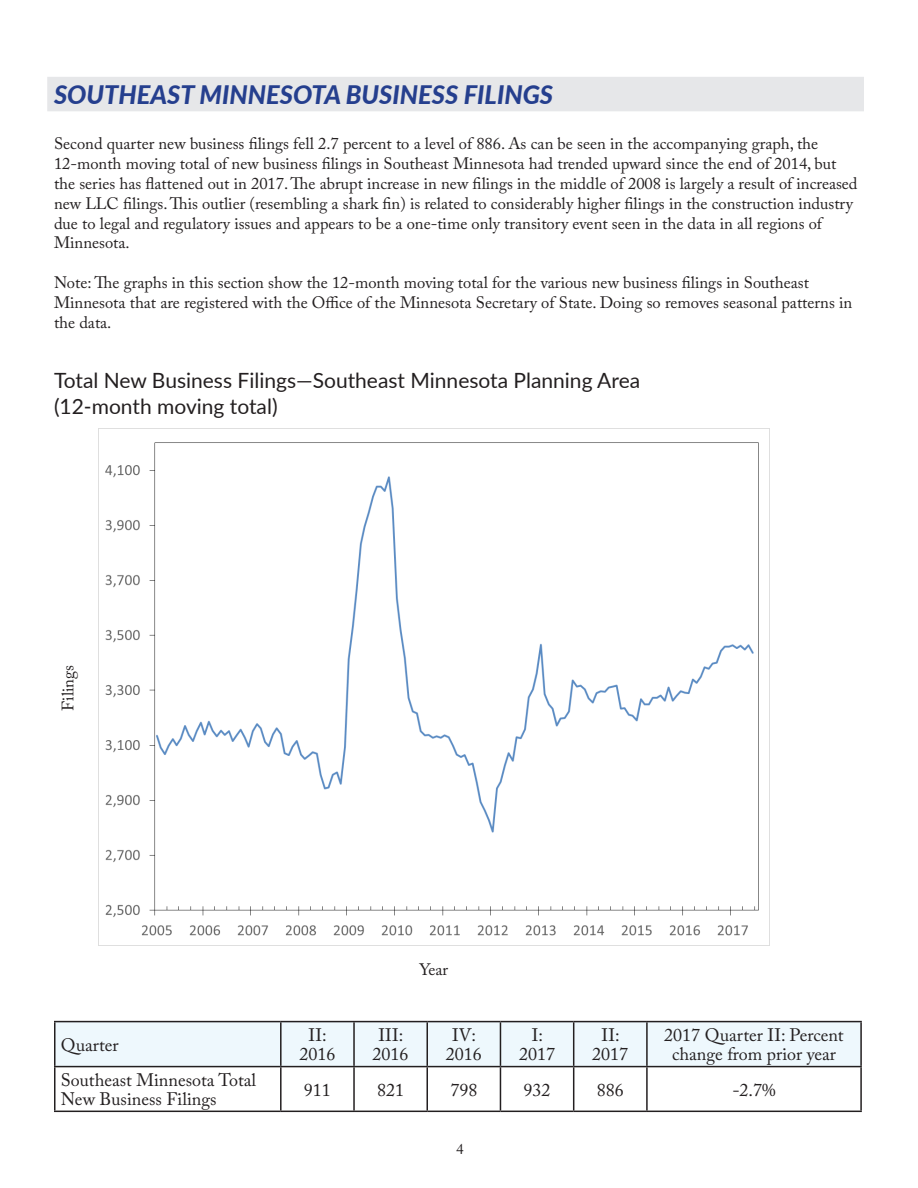
<style>
.page{position:relative;width:918px;height:1188px;background:#fff}
.page>*{position:absolute;margin:0;border:0;box-sizing:border-box;transform-origin:0 0}
.t1{font:italic 800 25.5px "Lato";color:#253f8e}
.t2{font:21px/25.2px "Lato";color:#231f20}
.t3{font:18px/19.5px "Adobe Caslon Pro";color:#231f20;text-align:center}
.t4{font:16.5px/19.8px "Adobe Caslon Pro";color:#231f20}
.t5{font:15px "Adobe Caslon Pro";color:#231f20}
</style>
<div class="page">
<div style="left:47px;top:77px;width:817px;height:34px;background:#e6e7e9"></div>
<img style="left:99px;top:442px;width:670px;height:504px">
<div style="left:56px;top:1022px;width:804px;height:44px;background:#eef8fd"></div>
<hr style="left:54px;top:1021px;width:227px;height:1px;background:#231f20">
<hr style="left:54px;top:1022px;width:2px;height:44px;background:#231f20">
<hr style="left:281px;top:1021px;width:73px;height:1px;background:#231f20">
<hr style="left:280px;top:1022px;width:2px;height:44px;background:#231f20">
<hr style="left:354px;top:1021px;width:73px;height:1px;background:#231f20">
<hr style="left:353px;top:1022px;width:2px;height:44px;background:#231f20">
<hr style="left:427px;top:1021px;width:73px;height:1px;background:#231f20">
<hr style="left:426px;top:1022px;width:2px;height:44px;background:#231f20">
<hr style="left:500px;top:1021px;width:74px;height:1px;background:#231f20">
<hr style="left:500px;top:1022px;width:1px;height:44px;background:#231f20">
<hr style="left:574px;top:1021px;width:73px;height:1px;background:#231f20">
<hr style="left:573px;top:1022px;width:1px;height:44px;background:#231f20">
<hr style="left:647px;top:1021px;width:215px;height:1px;background:#231f20">
<hr style="left:646px;top:1022px;width:2px;height:44px;background:#231f20">
<hr style="left:860px;top:1022px;width:2px;height:44px;background:#231f20">
<hr style="left:54px;top:1066px;width:227px;height:1px;background:#231f20">
<hr style="left:54px;top:1067px;width:2px;height:44px;background:#231f20">
<hr style="left:281px;top:1066px;width:73px;height:1px;background:#231f20">
<hr style="left:280px;top:1067px;width:2px;height:44px;background:#231f20">
<hr style="left:354px;top:1066px;width:73px;height:1px;background:#231f20">
<hr style="left:353px;top:1067px;width:2px;height:44px;background:#231f20">
<hr style="left:427px;top:1066px;width:73px;height:1px;background:#231f20">
<hr style="left:426px;top:1067px;width:2px;height:44px;background:#231f20">
<hr style="left:500px;top:1066px;width:74px;height:1px;background:#231f20">
<hr style="left:500px;top:1067px;width:1px;height:44px;background:#231f20">
<hr style="left:574px;top:1066px;width:73px;height:1px;background:#231f20">
<hr style="left:573px;top:1067px;width:1px;height:44px;background:#231f20">
<hr style="left:647px;top:1066px;width:215px;height:1px;background:#231f20">
<hr style="left:646px;top:1067px;width:2px;height:44px;background:#231f20">
<hr style="left:860px;top:1067px;width:2px;height:44px;background:#231f20">
<hr style="left:54px;top:1111px;width:227px;height:1px;background:#231f20">
<hr style="left:281px;top:1111px;width:73px;height:1px;background:#231f20">
<hr style="left:354px;top:1111px;width:73px;height:1px;background:#231f20">
<hr style="left:427px;top:1111px;width:73px;height:1px;background:#231f20">
<hr style="left:500px;top:1111px;width:74px;height:1px;background:#231f20">
<hr style="left:574px;top:1111px;width:73px;height:1px;background:#231f20">
<hr style="left:647px;top:1111px;width:215px;height:1px;background:#231f20">
<h1 class="t1" style="left:54px;top:76px;width:323px">SOUTHEAST MINNESOTA BUSINESS</h1>
<h1 class="t1" style="left:464px;top:76px;width:26px">FILIN</h1>
<h1 class="t1" style="left:523px;top:76px;width:32px">GS</h1>
<p class="t4" style="left:54px;top:134px;width:805px">Second quarter new business filings fell 2.7 percent to a level of 886. As can be seen in the accompanying graph, the 12-month moving total of new business filings in Southeast Minnesota had trended upward since the end of 2014, but the series has flattened out in 2017. The abrupt increase in new filings in the middle of 2008 is largely a result of increased new LLC filings. This outlier (resembling a shark fin) is related to considerably higher filings in the construction industry due to legal and regulatory issues and appears to be a one-time only transitory event seen in the data in all regions of Minnesota.</p>
<p class="t4" style="left:54px;top:272px;width:800px">Note: The graphs in this section show the 12-month moving total for the various new business filings in Southeast<br>Minnesota that are registered with the Office of the Minnesota Secretary of State. Doing so removes seasonal patterns in the data.</p>
<p class="t2" style="left:54px;top:367px;width:588px">Total New Business Filings—Southeast Minnesota Planning Area (12-month moving total)</p>
<p class="t4" style="left:58px;top:711px;width:47px;rotate:-90deg">Filings</p>
<p class="t4" style="left:420px;top:960px;width:30px">Year</p>
<p class="t3" style="left:61px;top:1035px;width:60px">Quarter</p>
<p class="t3" style="left:299px;top:1025px;width:37px">II:<br>2016</p>
<p class="t3" style="left:373px;top:1025px;width:38px">III:<br>2016</p>
<p class="t3" style="left:446px;top:1025px;width:37px">IV:<br>2016</p>
<p class="t3" style="left:519px;top:1025px;width:37px">I:<br>2017</p>
<p class="t3" style="left:592px;top:1025px;width:37px">II:<br>2017</p>
<p class="t3" style="left:664px;top:1025px;width:181px">2017 Quarter II: Percent change from prior year</p>
<p class="t3" style="left:61px;top:1070px;width:197px;text-align:left">Southeast Minnesota Total<br>New Business Filings</p>
<p class="t3" style="left:304px;top:1080px;width:28px">911</p>
<p class="t3" style="left:377px;top:1080px;width:28px">821</p>
<p class="t3" style="left:450px;top:1080px;width:28px">798</p>
<p class="t3" style="left:524px;top:1080px;width:28px">932</p>
<p class="t3" style="left:597px;top:1080px;width:28px">886</p>
<p class="t3" style="left:732px;top:1080px;width:45px">-2.7%</p>
<p class="t5" style="left:456px;top:1140px;width:9px">4</p>
</div>
